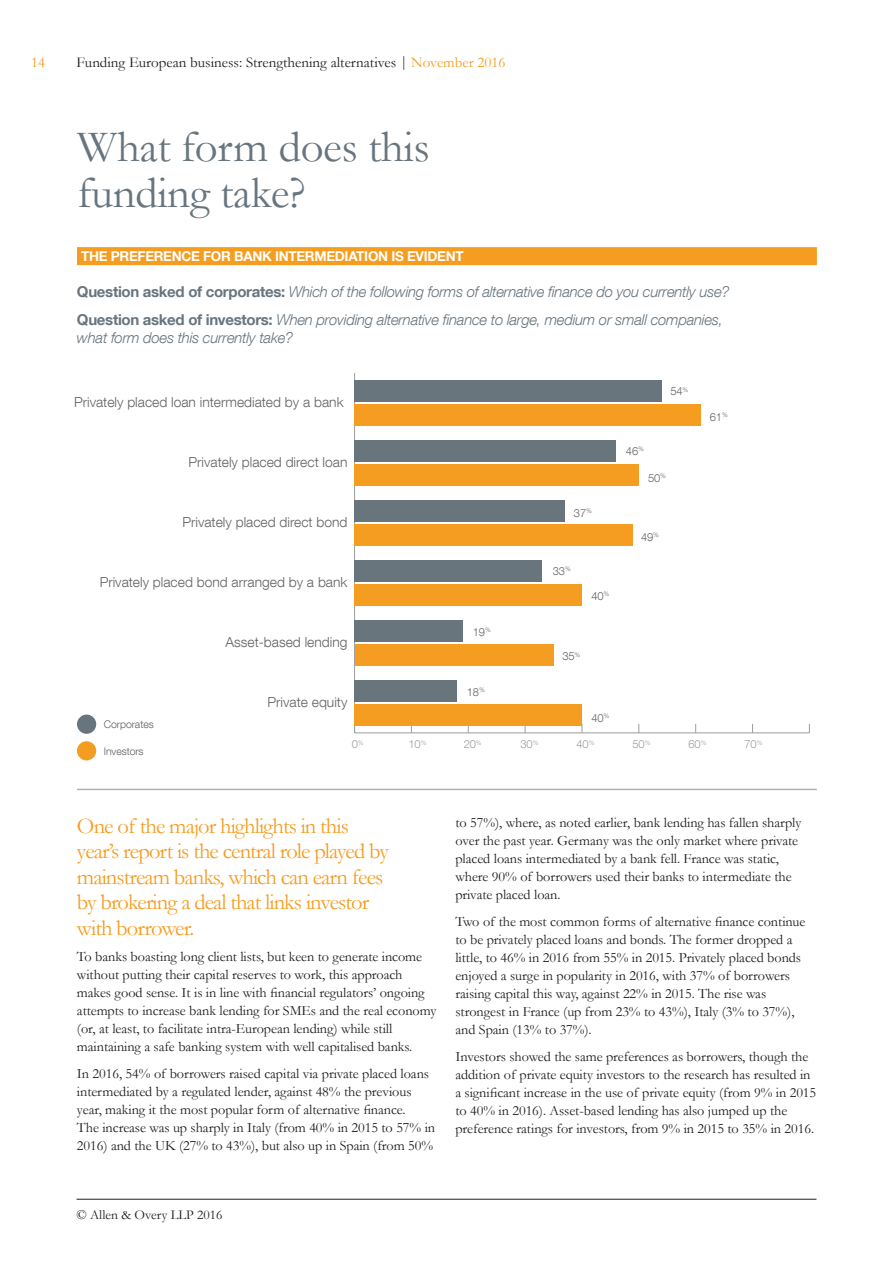
<style>
.page{position:relative;width:893px;height:1263px;background:#fff}
.page>*{position:absolute;margin:0;border:0;box-sizing:border-box;transform-origin:0 0}
.t1{font:45px/46.5px "Garamond AO";letter-spacing:-.01em;color:#68757e}
.t2{font:22.5px/25.5px "Garamond AO";letter-spacing:-.04em;color:#f59d21}
.t3{font:italic 300 15px/18px "Helvetica Neue LT Com";letter-spacing:-.02em;color:#68757e}
.t4{font:15px "Garamond AO";color:#1d1d1b}
.t5{font:15px "Garamond AO";color:#f59d21}
.t6{font:14.25px/18px "Garamond AO";letter-spacing:-.005em;color:#1d1d1b}
.t7{font:300 13.8px "Helvetica Neue LT Com";color:#646363}
.t8{font:700 13.5px "Helvetica Neue LT Com";letter-spacing:-.02em;color:#fff}
.t9{font:13.5px "Garamond AO";color:#1d1d1b}
.t10{font:300 11.1px "Helvetica Neue LT Com";letter-spacing:-.01em;color:#646363}
.t11{font:300 11.1px "Helvetica Neue LT Com";letter-spacing:-.01em;color:#9d9d9c}
.t12{font:300 10.5px "Helvetica Neue LT Com";letter-spacing:-.01em;color:#646363}
.s1{color:#f59d21}
.s2{font-weight:700;font-style:normal}
</style>
<div class="page">
<hr style="left:77px;top:789px;width:740px;height:1px;background:#b1b0b0">
<div style="left:77px;top:247px;width:740px;height:18px;background:#f59d21"></div>
<hr style="left:355px;top:733px;width:454px;height:1px;background:#9d9d9c">
<hr style="left:354px;top:373px;width:1px;height:360px;background:#9d9d9c">
<div style="left:355px;top:404px;width:346px;height:22px;background:#f59d21"></div>
<div style="left:355px;top:464px;width:284px;height:22px;background:#f59d21"></div>
<div style="left:355px;top:524px;width:278px;height:22px;background:#f59d21"></div>
<div style="left:355px;top:584px;width:227px;height:22px;background:#f59d21"></div>
<div style="left:355px;top:644px;width:199px;height:22px;background:#f59d21"></div>
<div style="left:355px;top:704px;width:227px;height:22px;background:#f59d21"></div>
<div style="left:355px;top:380px;width:307px;height:22px;background:#68757d"></div>
<div style="left:355px;top:440px;width:261px;height:22px;background:#68757d"></div>
<div style="left:355px;top:500px;width:210px;height:22px;background:#68757d"></div>
<div style="left:355px;top:560px;width:187px;height:22px;background:#68757d"></div>
<div style="left:355px;top:620px;width:108px;height:22px;background:#68757d"></div>
<div style="left:355px;top:680px;width:102px;height:22px;background:#68757d"></div>
<div style="left:77px;top:714px;width:19px;height:20px;background:#68757e;border-radius:50%"></div>
<div style="left:77px;top:741px;width:19px;height:19px;background:#f59d21;border-radius:50%"></div>
<hr style="left:77px;top:1199px;width:739px;height:1px;background:#1d1d1b">
<p class="t5" style="left:31px;top:52px;width:16px">14</p>
<p class="t4" style="left:77px;top:52px;width:431px">Funding European business: Strengthening alternatives | <span class="s1">November 2016</span></p>
<h1 class="t1" style="left:77px;top:122px;width:354px">What form does this funding take?</h1>
<p class="t8" style="left:81px;top:248px;width:384px">THE PREFERENCE FOR BANK INTERMEDIATION IS EVIDENT</p>
<p class="t3" style="left:77px;top:282px;width:654px"><span class="s2">Question asked of corporates:</span> Which of the following forms of alternative finance do you currently use?</p>
<p class="t3" style="left:77px;top:311px;width:647px"><span class="s2">Question asked of investors:</span> When providing alternative finance to large, medium or small companies, what form does this currently take?</p>
<p class="t7" style="left:74px;top:394px;width:271px">Privately placed loan intermediated by a bank</p>
<p class="t7" style="left:189px;top:454px;width:160px">Privately placed direct loan</p>
<p class="t7" style="left:182px;top:514px;width:167px">Privately placed direct bond</p>
<p class="t7" style="left:100px;top:574px;width:249px">Privately placed bond arranged by a bank</p>
<p class="t7" style="left:226px;top:633px;width:123px">Asset-based lending</p>
<p class="t12" style="left:104px;top:718px;width:51px">Corporates</p>
<p class="t12" style="left:104px;top:744px;width:41px">Investors</p>
<p class="t7" style="left:268px;top:693px;width:81px">Private equity</p>
<p class="t11" style="left:352px;top:738px;width:13px">0<sup>%</sup></p>
<p class="t11" style="left:408px;top:738px;width:19px">10<sup>%</sup></p>
<p class="t10" style="left:473px;top:625px;width:19px">19<sup>%</sup></p>
<p class="t10" style="left:467px;top:685px;width:19px">18<sup>%</sup></p>
<p class="t11" style="left:464px;top:738px;width:19px">20<sup>%</sup></p>
<p class="t10" style="left:670px;top:385px;width:19px">54<sup>%</sup></p>
<p class="t10" style="left:574px;top:506px;width:19px">37<sup>%</sup></p>
<p class="t10" style="left:553px;top:564px;width:19px">33<sup>%</sup></p>
<p class="t10" style="left:591px;top:589px;width:19px">40<sup>%</sup></p>
<p class="t10" style="left:626px;top:444px;width:19px">46<sup>%</sup></p>
<p class="t10" style="left:648px;top:471px;width:19px">50<sup>%</sup></p>
<p class="t10" style="left:641px;top:530px;width:19px">49<sup>%</sup></p>
<p class="t10" style="left:562px;top:649px;width:19px">35<sup>%</sup></p>
<p class="t10" style="left:710px;top:410px;width:19px">61<sup>%</sup></p>
<p class="t11" style="left:520px;top:738px;width:19px">30<sup>%</sup></p>
<p class="t10" style="left:591px;top:711px;width:19px">40<sup>%</sup></p>
<p class="t11" style="left:576px;top:738px;width:19px">40<sup>%</sup></p>
<p class="t11" style="left:632px;top:738px;width:19px">50<sup>%</sup></p>
<p class="t11" style="left:688px;top:738px;width:19px">60<sup>%</sup></p>
<p class="t11" style="left:744px;top:738px;width:19px">70<sup>%</sup></p>
<h2 class="t2" style="left:77px;top:812px;width:313px">One of the major highlights in this year’s report is the central role played by mainstream banks, which can earn fees by brokering a deal that links investor with borrower.</h2>
<p class="t6" style="left:77px;top:947px;width:361px">To banks boasting long client lists, but keen to generate income without putting their capital reserves to work, this approach makes good sense. It is in line with financial regulators’ ongoing attempts to increase bank lending for SMEs and the real economy (or, at least, to facilitate intra-European lending) while still maintaining a safe banking system with well capitalised banks.</p>
<p class="t6" style="left:77px;top:1064px;width:360px">In 2016, 54% of borrowers raised capital via private placed loans intermediated by a regulated lender, against 48% the previous year, making it the most popular form of alternative finance.<br>The increase was up sharply in Italy (from 40% in 2015 to 57% in 2016) and the UK (27% to 43%), but also up in Spain (from 50%</p>
<p class="t6" style="left:455px;top:814px;width:347px">to 57%), where, as noted earlier, bank lending has fallen sharply over the past year. Germany was the only market where private placed loans intermediated by a bank fell. France was static, where 90% of borrowers used their banks to intermediate the private placed loan.</p>
<p class="t6" style="left:455px;top:912px;width:351px">Two of the most common forms of alternative finance continue to be privately placed loans and bonds. The former dropped a little, to 46% in 2016 from 55% in 2015. Privately placed bonds enjoyed a surge in popularity in 2016, with 37% of borrowers raising capital this way, against 22% in 2015. The rise was strongest in France (up from 23% to 43%), Italy (3% to 37%), and Spain (13% to 37%).</p>
<p class="t6" style="left:455px;top:1047px;width:362px">Investors showed the same preferences as borrowers, though the addition of private equity investors to the research has resulted in a significant increase in the use of private equity (from 9% in 2015 to 40% in 2016). Asset-based lending has also jumped up the preference ratings for investors, from 9% in 2015 to 35% in 2016.</p>
<p class="t9" style="left:77px;top:1205px;width:147px">© Allen &amp; Overy LLP 2016</p>
</div>
